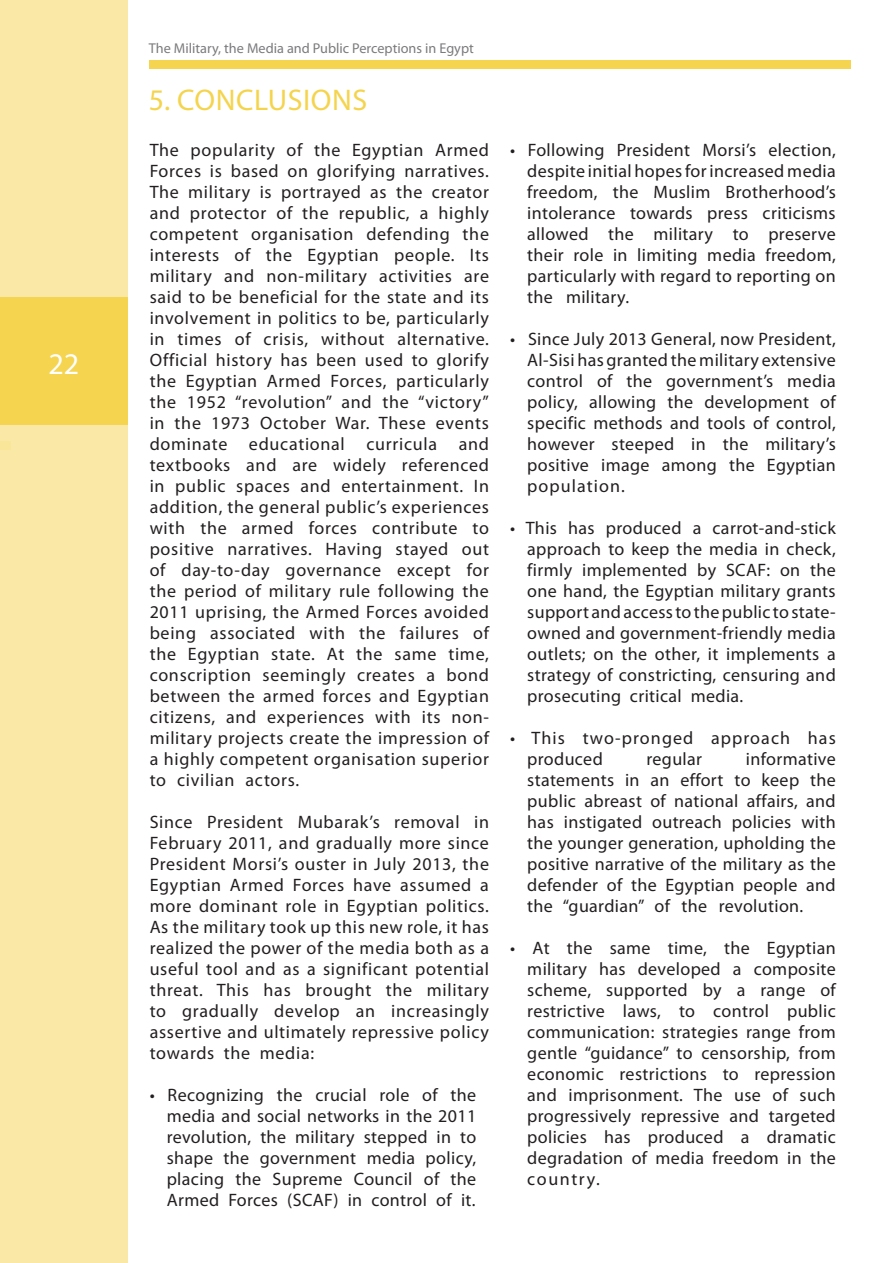
<style>
.page{position:relative;width:893px;height:1263px;background:#fff}
.page>*{position:absolute;margin:0;border:0;box-sizing:border-box;transform-origin:0 0}
.t1{font:30px "Myriad Pro";letter-spacing:.02em;color:#f5d44d}
.t2{font:30px "Myriad Pro";color:#fff}
.t3{font:18px/21px "Myriad Pro";letter-spacing:.02em;color:#231f20;text-align:justify}
.t4{font:18px/21px "Myriad Pro";letter-spacing:.06em;color:#231f20}
.t5{font:14.25px "Myriad Pro";color:#7c7a7d}
</style>
<div class="page">
<div style="left:0;top:0;width:128px;height:1263px;background:#fae9a6"></div>
<div style="left:149px;top:61px;width:701px;height:8px;background:#f5d450"></div>
<div style="left:0;top:298px;width:128px;height:127px;background:#f5d450"></div>
<h1 class="t2" style="left:49px;top:345px;width:32px">22</h1>
<p class="t5" style="left:149px;top:39px;width:326px">The Military, the Media and Public Perceptions in Egypt</p>
<p class="t1" style="left:149px;top:81px;width:220px">5. CONCLUSIONS</p>
<p class="t3" style="left:150px;top:139px;width:341px">The popularity of the Egyptian Armed Forces is based on glorifying narratives.<br>The military is portrayed as the creator and protector of the republic, a highly competent organisation defending the interests of the Egyptian people. Its military and non-military activities are said to be beneficial for the state and its involvement in politics to be, particularly in times of crisis, without alternative.<br>Official history has been used to glorify the Egyptian Armed Forces, particularly the 1952 “revolution” and the “victory” in the 1973 October War. These events dominate educational curricula and textbooks and are widely referenced in public spaces and entertainment. In addition, the general public’s experiences with the armed forces contribute to positive narratives. Having stayed out of day-to-day governance except for the period of military rule following the 2011 uprising, the Armed Forces avoided being associated with the failures of the Egyptian state. At the same time, conscription seemingly creates a bond between the armed forces and Egyptian citizens, and experiences with its non&shy;military projects create the impression of a highly competent organisation superior to civilian actors.</p>
<p class="t3" style="left:150px;top:811px;width:341px">Since President Mubarak’s removal in February 2011, and gradually more since President Morsi’s ouster in July 2013, the Egyptian Armed Forces have assumed a more dominant role in Egyptian politics.<br>As the military took up this new role, it has realized the power of the media both as a useful tool and as a significant potential threat. This has brought the military to gradually develop an increasingly assertive and ultimately repressive policy towards the media:</p>
<p class="t3" style="left:167px;top:1084px;width:311px;text-indent:-17px">• Recognizing the crucial role of the media and social networks in the 2011 revolution, the military stepped in to shape the government media policy, placing the Supreme Council of the Armed Forces (SCAF) in control of it.</p>
<p class="t3" style="left:527px;top:139px;width:310px;text-indent:-17px">• Following President Morsi’s election, despite initial hopes for increased media freedom, the Muslim Brotherhood’s intolerance towards press criticisms allowed the military to preserve their role in limiting media freedom, particularly with regard to reporting on the military.</p>
<p class="t3" style="left:527px;top:328px;width:310px;text-indent:-17px">• Since July 2013 General, now President, Al-Sisi has granted the military extensive control of the government’s media policy, allowing the development of specific methods and tools of control, however steeped in the military’s positive image among the Egyptian population.</p>
<p class="t3" style="left:527px;top:517px;width:310px;text-indent:-17px">• This has produced a carrot-and-stick approach to keep the media in check, firmly implemented by SCAF: on the one hand, the Egyptian military grants support and access to the public to state&shy;owned and government-friendly media outlets; on the other, it implements a strategy of constricting, censuring and prosecuting critical media.</p>
<p class="t4" style="left:527px;top:727px;width:310px;text-indent:-17px">• This two-pronged approach has produced</p>
<p class="t3" style="left:527px;top:748px;width:310px;text-indent:219px">informative statements in an effort to keep the public abreast of national affairs, and has instigated outreach policies with the younger generation, upholding the positive narrative of the military as the defender of the Egyptian people and the “guardian” of the revolution.</p>
<p class="t3" style="left:527px;top:937px;width:310px;text-indent:-17px">• At the same time, the Egyptian military has developed a composite scheme, supported by a range of restrictive laws, to control public communication: strategies range from gentle “guidance” to censorship, from economic restrictions to repression and imprisonment. The use of such progressively repressive and targeted policies has produced a dramatic degradation of media freedom in the country.</p>
<p class="t3" style="left:646px;top:748px;width:57px">regular</p>
</div>
